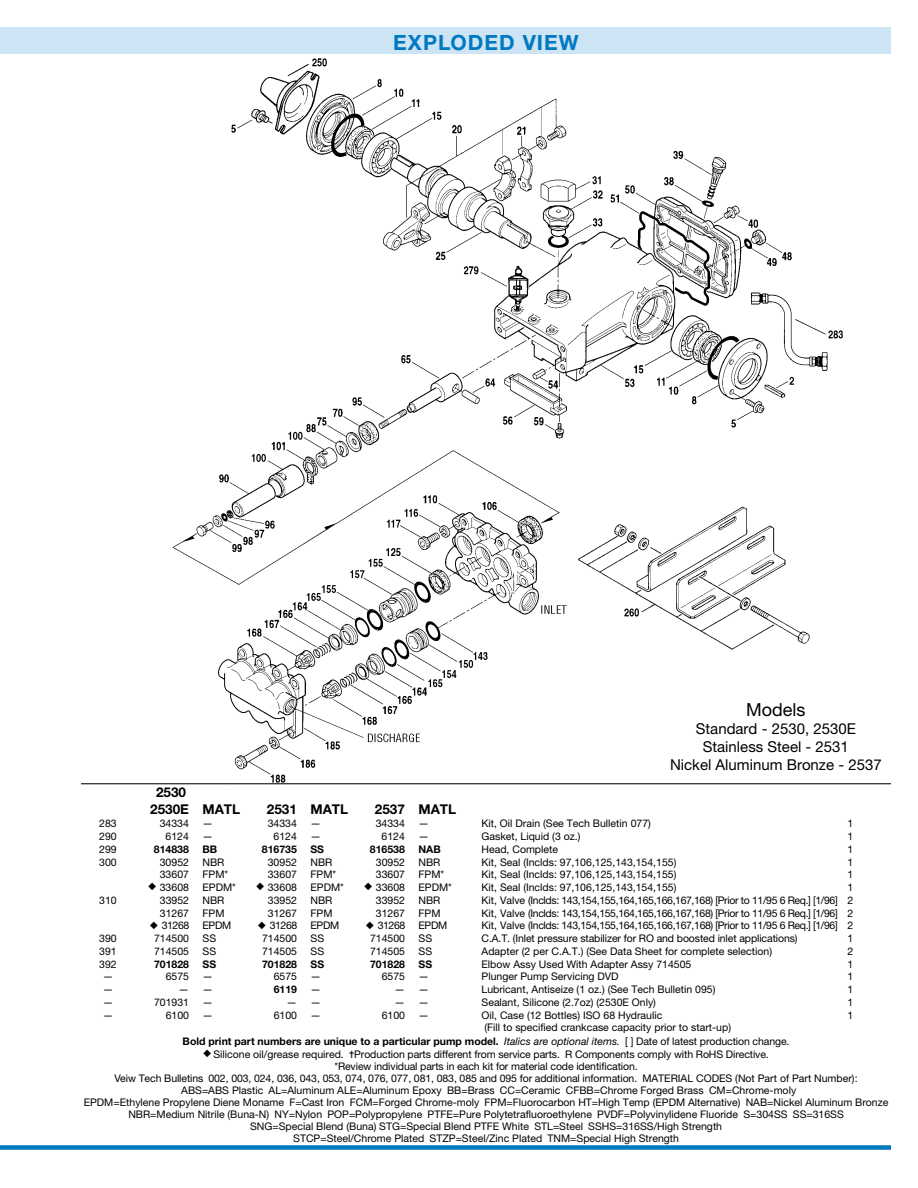
<style>
.page{position:relative;width:918px;height:1188px;background:#fff}
.page>*{position:absolute;margin:0;border:0;box-sizing:border-box;transform-origin:0 0}
.t1{font:700 21px "Helvetica Neue LT Std";color:#0079c1}
.t2{font:18px "Helvetica Neue LT Std";color:#000}
.t3{font:15px/18px "Helvetica Neue LT Std";color:#000;text-align:center}
.t4{font:700 13.5px/16.5px "Helvetica Neue LT Std";color:#000}
.t5{font:10.5px/12px "Helvetica Neue LT Std";color:#000}
.t6{font:10.5px "Helvetica Neue LT Std";letter-spacing:-.035em;color:#000}
.t7{font:700 10.5px "Helvetica Neue LT Std";color:#000}
.s1{font-weight:700}
.s2{font-style:italic}
</style>
<div class="page">
<img style="left:101px;top:58px;width:759px;height:731px">
<div style="left:0;top:27px;width:891px;height:27px;background:#cce4f3"></div>
<hr style="left:81px;top:783px;width:810px;height:1px;background:#000">
<div style="left:0;top:1145px;width:891px;height:5px;background:#0079c1"></div>
<h1 class="t1" style="left:393px;top:30px;width:15px">exp</h1>
<h1 class="t1" style="left:438px;top:30px;width:30px">l oded</h1>
<h1 class="t1" style="left:523px;top:30px;width:16px">view</h1>
<p class="t4" style="left:150px;top:784px;width:92px;text-indent:6px">2530<br>2530E MATL</p>
<p class="t4" style="left:267px;top:801px;width:83px">2531 MATL</p>
<p class="t4" style="left:375px;top:801px;width:83px">2537 MATL</p>
<h2 class="t2" style="left:746px;top:698px;width:61px">Models</h2>
<h3 class="t3" style="left:670px;top:719px;width:213px">Standard - 2530, 2530E<br>Stainless Steel - 2531<br>Nickel Aluminum Bronze - 2537</h3>
<p class="t5" style="left:99px;top:818px;width:19px">283</p>
<p class="t5" style="left:160px;top:818px;width:31px">34334</p>
<p class="t5" style="left:203px;top:818px;width:12px">—</p>
<p class="t5" style="left:268px;top:818px;width:31px">34334</p>
<p class="t5" style="left:311px;top:818px;width:12px">—</p>
<p class="t5" style="left:376px;top:818px;width:31px">34334</p>
<p class="t5" style="left:419px;top:818px;width:12px">—</p>
<p class="t5" style="left:482px;top:818px;width:171px">Kit, Oil Drain (See Tech Bulletin 077)</p>
<p class="t5" style="left:848px;top:818px;width:7px">1</p>
<p class="t5" style="left:99px;top:830px;width:19px">290</p>
<p class="t5" style="left:166px;top:830px;width:25px">6124</p>
<p class="t5" style="left:203px;top:830px;width:12px">—</p>
<p class="t5" style="left:274px;top:830px;width:25px">6124</p>
<p class="t5" style="left:310px;top:830px;width:12px">—</p>
<p class="t5" style="left:382px;top:830px;width:25px">6124</p>
<p class="t5" style="left:419px;top:830px;width:12px">—</p>
<p class="t5" style="left:482px;top:830px;width:100px">Gasket, Liquid (3 oz.)</p>
<p class="t5" style="left:848px;top:830px;width:7px">1</p>
<p class="t5" style="left:99px;top:843px;width:19px">299</p>
<p class="t7" style="left:154px;top:843px;width:37px">814838</p>
<p class="t7" style="left:203px;top:843px;width:16px">BB</p>
<p class="t7" style="left:262px;top:843px;width:37px">816735</p>
<p class="t7" style="left:311px;top:843px;width:15px">SS</p>
<p class="t7" style="left:370px;top:843px;width:37px">816538</p>
<p class="t7" style="left:419px;top:843px;width:24px">NAB</p>
<p class="t5" style="left:482px;top:843px;width:78px">Head, Complete</p>
<p class="t5" style="left:848px;top:843px;width:7px">1</p>
<p class="t5" style="left:99px;top:856px;width:19px">300</p>
<p class="t5" style="left:160px;top:856px;width:31px">30952</p>
<p class="t5" style="left:203px;top:856px;width:23px">NBR</p>
<p class="t5" style="left:268px;top:856px;width:31px">30952</p>
<p class="t5" style="left:311px;top:856px;width:23px">NBR</p>
<p class="t5" style="left:376px;top:856px;width:31px">30952</p>
<p class="t5" style="left:419px;top:856px;width:23px">NBR</p>
<p class="t5" style="left:482px;top:856px;width:196px">Kit, Seal (Inclds: 97,106,125,143,154,155)</p>
<p class="t5" style="left:848px;top:856px;width:7px">1</p>
<p class="t5" style="left:160px;top:869px;width:31px">33607</p>
<p class="t5" style="left:203px;top:869px;width:27px">FPM*</p>
<p class="t5" style="left:268px;top:869px;width:31px">33607</p>
<p class="t5" style="left:311px;top:869px;width:27px">FPM*</p>
<p class="t5" style="left:376px;top:869px;width:31px">33607</p>
<p class="t5" style="left:419px;top:869px;width:27px">FPM*</p>
<p class="t5" style="left:482px;top:869px;width:196px">Kit, Seal (Inclds: 97,106,125,143,154,155)</p>
<p class="t5" style="left:848px;top:869px;width:7px">1</p>
<p class="t5" style="left:148px;top:881px;width:42px">◆ 33608</p>
<p class="t5" style="left:203px;top:881px;width:35px">EPDM*</p>
<p class="t5" style="left:256px;top:881px;width:42px">◆ 33608</p>
<p class="t5" style="left:311px;top:881px;width:35px">EPDM*</p>
<p class="t5" style="left:364px;top:881px;width:42px">◆ 33608</p>
<p class="t5" style="left:419px;top:881px;width:35px">EPDM*</p>
<p class="t5" style="left:482px;top:881px;width:196px">Kit, Seal (Inclds: 97,106,125,143,154,155)</p>
<p class="t5" style="left:848px;top:881px;width:7px">1</p>
<p class="t5" style="left:99px;top:894px;width:19px">310</p>
<p class="t5" style="left:160px;top:894px;width:31px">33952</p>
<p class="t5" style="left:203px;top:894px;width:23px">NBR</p>
<p class="t5" style="left:268px;top:894px;width:31px">33952</p>
<p class="t5" style="left:311px;top:894px;width:23px">NBR</p>
<p class="t5" style="left:376px;top:894px;width:31px">33952</p>
<p class="t5" style="left:419px;top:894px;width:23px">NBR</p>
<p class="t6" style="left:482px;top:894px;width:373px">Kit, Valve (Inclds: 143,154,155,164,165,166,167,168) [Prior to 11/95 6 Req.] [1/96] 2</p>
<p class="t5" style="left:160px;top:907px;width:31px">31267</p>
<p class="t5" style="left:203px;top:907px;width:23px">FPM</p>
<p class="t5" style="left:268px;top:907px;width:31px">31267</p>
<p class="t5" style="left:311px;top:907px;width:23px">FPM</p>
<p class="t5" style="left:376px;top:907px;width:31px">31267</p>
<p class="t5" style="left:419px;top:907px;width:23px">FPM</p>
<p class="t6" style="left:482px;top:907px;width:373px">Kit, Valve (Inclds: 143,154,155,164,165,166,167,168) [Prior to 11/95 6 Req.] [1/96] 2</p>
<p class="t5" style="left:150px;top:920px;width:41px">◆ 31268</p>
<p class="t5" style="left:203px;top:920px;width:30px">EPDM</p>
<p class="t5" style="left:258px;top:920px;width:41px">◆ 31268</p>
<p class="t5" style="left:311px;top:920px;width:30px">EPDM</p>
<p class="t5" style="left:366px;top:920px;width:41px">◆ 31268</p>
<p class="t5" style="left:419px;top:920px;width:30px">EPDM</p>
<p class="t6" style="left:482px;top:919px;width:373px">Kit, Valve (Inclds: 143,154,155,164,165,166,167,168) [Prior to 11/95 6 Req.] [1/96] 2</p>
<p class="t5" style="left:99px;top:932px;width:19px">390</p>
<p class="t5" style="left:154px;top:932px;width:37px">714500</p>
<p class="t5" style="left:203px;top:932px;width:15px">SS</p>
<p class="t5" style="left:262px;top:932px;width:37px">714500</p>
<p class="t5" style="left:311px;top:932px;width:15px">SS</p>
<p class="t5" style="left:370px;top:932px;width:37px">714500</p>
<p class="t5" style="left:419px;top:932px;width:15px">SS</p>
<p class="t5" style="left:482px;top:932px;width:318px">C.A.T. (Inlet pressure stabilizer for RO and boosted inlet applications)</p>
<p class="t5" style="left:848px;top:932px;width:7px">1</p>
<p class="t5" style="left:99px;top:945px;width:19px">391</p>
<p class="t5" style="left:154px;top:945px;width:37px">714505</p>
<p class="t5" style="left:203px;top:945px;width:15px">SS</p>
<p class="t5" style="left:262px;top:945px;width:37px">714505</p>
<p class="t5" style="left:311px;top:945px;width:15px">SS</p>
<p class="t5" style="left:370px;top:945px;width:37px">714505</p>
<p class="t5" style="left:419px;top:945px;width:15px">SS</p>
<p class="t5" style="left:482px;top:945px;width:292px">Adapter (2 per C.A.T.) (See Data Sheet for complete selection)</p>
<p class="t5" style="left:848px;top:945px;width:7px">2</p>
<p class="t5" style="left:99px;top:958px;width:19px">392</p>
<p class="t7" style="left:154px;top:957px;width:37px">701828</p>
<p class="t7" style="left:203px;top:957px;width:15px">SS</p>
<p class="t7" style="left:262px;top:957px;width:37px">701828</p>
<p class="t7" style="left:311px;top:957px;width:15px">SS</p>
<p class="t7" style="left:370px;top:957px;width:37px">701828</p>
<p class="t7" style="left:419px;top:957px;width:15px">SS</p>
<p class="t5" style="left:482px;top:958px;width:211px">Elbow Assy Used With Adapter Assy 714505</p>
<p class="t5" style="left:848px;top:958px;width:7px">1</p>
<p class="t5" style="left:103px;top:971px;width:12px">—</p>
<p class="t5" style="left:166px;top:971px;width:25px">6575</p>
<p class="t5" style="left:203px;top:971px;width:12px">—</p>
<p class="t5" style="left:274px;top:971px;width:25px">6575</p>
<p class="t5" style="left:311px;top:971px;width:12px">—</p>
<p class="t5" style="left:382px;top:971px;width:25px">6575</p>
<p class="t5" style="left:419px;top:971px;width:12px">—</p>
<p class="t5" style="left:482px;top:971px;width:139px">Plunger Pump Servicing DVD</p>
<p class="t5" style="left:848px;top:971px;width:7px">1</p>
<p class="t5" style="left:103px;top:983px;width:12px">—</p>
<p class="t5" style="left:179px;top:983px;width:36px">— —</p>
<p class="t7" style="left:274px;top:983px;width:25px">6119</p>
<p class="t5" style="left:311px;top:983px;width:12px">—</p>
<p class="t5" style="left:395px;top:983px;width:36px">— —</p>
<p class="t5" style="left:482px;top:983px;width:235px">Lubricant, Antiseize (1 oz.) (See Tech Bulletin 095)</p>
<p class="t5" style="left:848px;top:983px;width:7px">1</p>
<p class="t5" style="left:103px;top:996px;width:12px">—</p>
<p class="t5" style="left:154px;top:996px;width:37px">701931</p>
<p class="t5" style="left:203px;top:996px;width:12px">—</p>
<p class="t5" style="left:287px;top:996px;width:36px">— —</p>
<p class="t5" style="left:395px;top:996px;width:36px">— —</p>
<p class="t5" style="left:482px;top:996px;width:176px">Sealant, Silicone (2.7oz) (2530E Only)</p>
<p class="t5" style="left:848px;top:996px;width:7px">1</p>
<p class="t5" style="left:103px;top:1009px;width:12px">—</p>
<p class="t5" style="left:166px;top:1009px;width:25px">6100</p>
<p class="t5" style="left:203px;top:1009px;width:12px">—</p>
<p class="t5" style="left:274px;top:1009px;width:25px">6100</p>
<p class="t5" style="left:311px;top:1009px;width:12px">—</p>
<p class="t5" style="left:382px;top:1009px;width:25px">6100</p>
<p class="t5" style="left:419px;top:1009px;width:12px">—</p>
<p class="t5" style="left:482px;top:1009px;width:182px">Oil, Case (12 Bottles) ISO 68 Hydraulic</p>
<p class="t5" style="left:848px;top:1009px;width:7px">1</p>
<p class="t5" style="left:183px;top:1021px;width:608px;line-height:13.5px;text-indent:302px">(Fill to specified crankcase capacity prior to start-up)<br><span class="s1">Bold print part numbers are unique to a particular pump model.</span> <span class="s2">Italics are optional items.</span> [ ] Date of latest production change.</p>
<p class="t5" style="left:84px;top:1048px;width:806px;text-align:center">◆ Silicone oil/grease required. Production parts different from service parts. R Components comply with RoHS Directive.<br>*Review individual parts in each kit for material code identification.<br>Veiw Tech Bulletins 002, 003, 024, 036, 043, 053, 074, 076, 077, 081, 083, 085 and 095 for additional information. MATERIAL CODES (Not Part of Part Number):<br>ABS=ABS Plastic AL=Aluminum ALE=Aluminum Epoxy BB=Brass CC=Ceramic CFBB=Chrome Forged Brass CM=Chrome-moly<br>EPDM=Ethylene Propylene Diene Moname F=Cast Iron FCM=Forged Chrome-moly FPM=Fluorocarbon HT=High Temp (EPDM Alternative) NAB=Nickel Aluminum Bronze NBR=Medium Nitrile (Buna-N) NY=Nylon POP=Polypropylene PTFE=Pure Polytetrafluoroethylene PVDF=Polyvinylidene Fluoride S=304SS SS=316SS<br>SNG=Special Blend (Buna) STG=Special Blend PTFE White STL=Steel SSHS=316SS/High Strength<br>STCP=Steel/Chrome Plated STZP=Steel/Zinc Plated TNM=Special High Strength</p>
</div>
